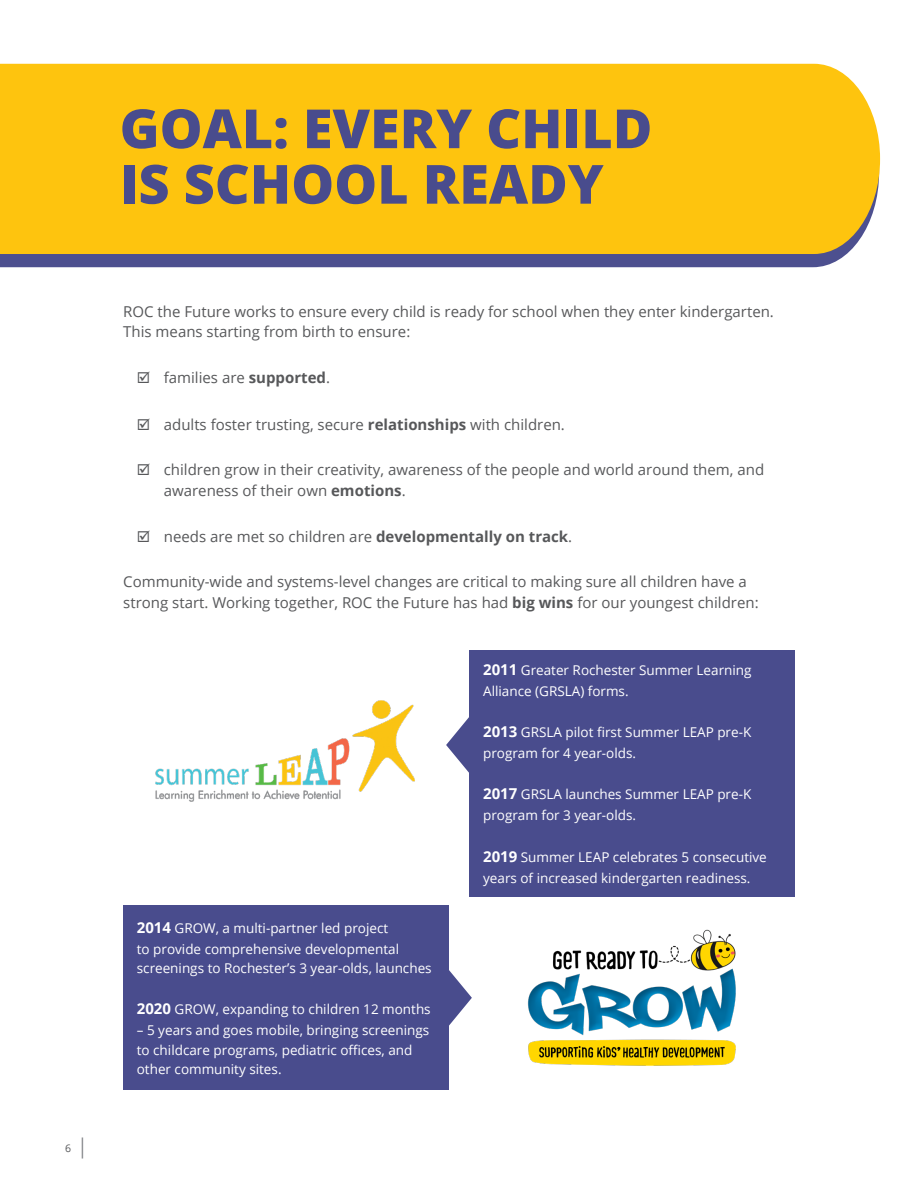
<style>
.page{position:relative;width:918px;height:1188px;background:#fff}
.page>*{position:absolute;margin:0;border:0;box-sizing:border-box;transform-origin:0 0}
.SECTION_HUGE_HEADING{font:800 54px/55.5px "Open Sans";color:#494c8d}
._1_Sub_Paragraph{font:15px/21px "Open Sans";color:#57585a}
.ROC_The_Future_Body{font:13.5px/21px "Open Sans";color:#fff}
.t1{font:10.5px "Open Sans";color:#57585a}
.s1{font-weight:700}
.s2{font-weight:700;font-size:15px}
</style>
<div class="page">
<img style="left:0;top:63px;width:881px;height:1096px">
<svg style="left:446px;top:717px;width:24px;height:57px"></svg>
<svg style="left:448px;top:969px;width:24px;height:57px"></svg>
<div style="left:0;top:254px;width:879px;height:13px;background:#4d508f"></div>
<div style="left:0;top:64px;width:880px;height:190px;background:#fec40e"></div>
<div style="left:470px;top:650px;width:325px;height:247px;background:#494c8d"></div>
<div style="left:123px;top:906px;width:325px;height:184px;background:#494c8d"></div>
<img style="left:151px;top:687px;width:267px;height:119px">
<svg style="left:82px;top:1137px;width:1px;height:22px"></svg>
<svg style="left:138px;top:372px;width:12px;height:11px"></svg>
<svg style="left:138px;top:418px;width:12px;height:12px"></svg>
<svg style="left:138px;top:463px;width:12px;height:12px"></svg>
<svg style="left:138px;top:531px;width:12px;height:11px"></svg>
<p class="t1" style="left:65px;top:1141px;width:8px">6</p>
<p class="SECTION_HUGE_HEADING" style="left:120px;top:98px;width:534px">GOAL: EVERY CHILD<br>IS SCHOOL READY</p>
<p class="_1_Sub_Paragraph" style="left:123px;top:302px;width:652px;line-height:19.5px">ROC the Future works to ensure every child is ready for school when they enter kindergarten.<br>This means starting from birth to ensure:</p>
<p class="_1_Sub_Paragraph" style="left:164px;top:367px;width:168px">families are <span class="s1">supported</span>.</p>
<p class="_1_Sub_Paragraph" style="left:164px;top:413px;width:403px">adults foster trusting, secure <span class="s1">relationships</span> with children.</p>
<p class="_1_Sub_Paragraph" style="left:164px;top:458px;width:602px">children grow in their creativity, awareness of the people and world around them, and awareness of their own <span class="s1">emotions</span>.</p>
<p class="_1_Sub_Paragraph" style="left:164px;top:526px;width:410px">needs are met so children are <span class="s1">developmentally on track</span>.</p>
<p class="_1_Sub_Paragraph" style="left:123px;top:571px;width:637px">Community-wide and systems-level changes are critical to making sure all children have a strong start. Working together, ROC the Future has had <span class="s1">big wins</span> for our youngest children:</p>
<p class="ROC_The_Future_Body" style="left:137px;top:917px;width:264px"><span class="s2">2014</span> GROW, a multi-partner led project to provide comprehensive developmental</p>
<p class="ROC_The_Future_Body" style="left:137px;top:957px;width:296px">screenings to Rochester’s 3 year-olds, launches</p>
<p class="ROC_The_Future_Body" style="left:137px;top:999px;width:295px"><span class="s2">2020</span> GROW, expanding to children 12 months</p>
<p class="ROC_The_Future_Body" style="left:137px;top:1020px;width:294px;line-height:19.5px">– 5 years and goes mobile, bringing screenings to childcare programs, pediatric offices, and other community sites.</p>
<p class="ROC_The_Future_Body" style="left:483px;top:659px;width:270px"><span class="s2">2011</span> Greater Rochester Summer Learning<br>Alliance (GRSLA) forms.</p>
<p class="ROC_The_Future_Body" style="left:483px;top:721px;width:270px"><span class="s2">2013</span> GRSLA pilot first Summer LEAP pre-K program for 4 year-olds.</p>
<p class="ROC_The_Future_Body" style="left:483px;top:784px;width:270px"><span class="s2">2017</span> GRSLA launches Summer LEAP pre-K program for 3 year-olds.</p>
<p class="ROC_The_Future_Body" style="left:483px;top:846px;width:285px"><span class="s2">2019</span> Summer LEAP celebrates 5 consecutive years of increased kindergarten readiness.</p>
</div>
